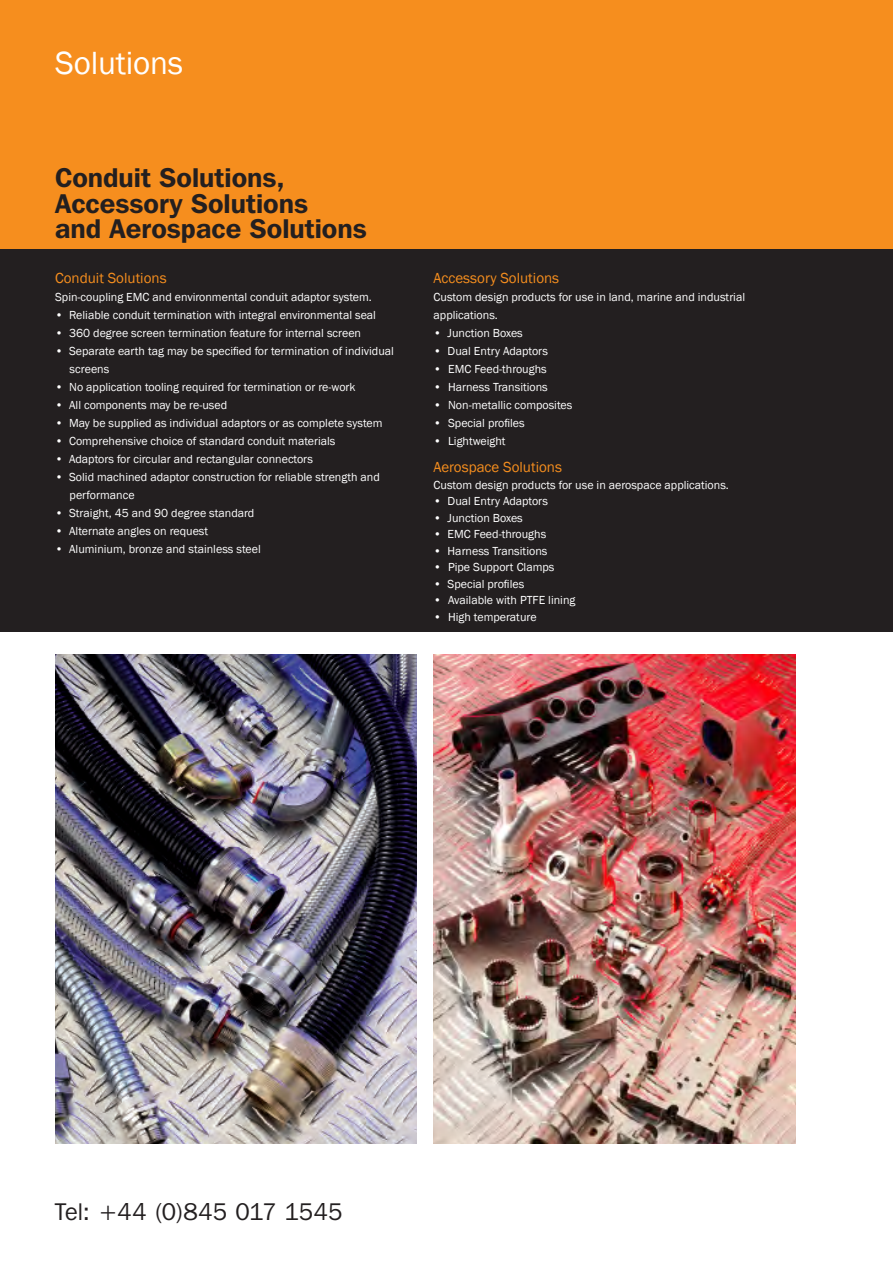
<style>
.page{position:relative;width:893px;height:1263px;background:#fff}
.page>*{position:absolute;margin:0;border:0;box-sizing:border-box;transform-origin:0 0}
.t1{font:33px "Franklin Gothic";letter-spacing:-.005em;color:#fff}
.Top-Sub-Header{font:600 27px "Franklin Gothic IT Cby BT";color:#231f20}
.t2{font:24px "Franklin Gothic IT Cby BT";letter-spacing:.01em;color:#231f20}
.Body-White{font:15px "Franklin Gothic";color:#f68e1e}
.Product-Info-Inset{font:12px/18px "Franklin Gothic";color:#fff}
.Product-Info-Inset-S{font:12px "Franklin Gothic";color:#fff}
.Body-White-2{font:12px/18px "Franklin Gothic";color:#fff}
</style>
<div class="page">
<div style="left:0;top:0;width:893px;height:268px;background:#f68e1e"></div>
<div style="left:0;top:249px;width:893px;height:382px;background:#231f20"></div>
<img style="left:55px;top:655px;width:362px;height:488px">
<img style="left:434px;top:655px;width:361px;height:489px">
<p class="t1" style="left:55px;top:43px;width:130px">Solutions</p>
<p class="Top-Sub-Header" style="left:55px;top:161px;width:231px">Conduit Solutions,</p>
<p class="Top-Sub-Header" style="left:55px;top:186px;width:255px">Accessory Solutions</p>
<p class="Top-Sub-Header" style="left:55px;top:212px;width:313px">and Aerospace Solutions</p>
<p class="Body-White" style="left:55px;top:268px;width:113px">Conduit Solutions</p>
<p class="Product-Info-Inset" style="left:55px;top:288px;width:318px">Spin-coupling EMC and environmental conduit adaptor system.</p>
<p class="Product-Info-Inset" style="left:55px;top:306px;width:322px">• Reliable conduit termination with integral environmental seal</p>
<p class="Product-Info-Inset" style="left:55px;top:324px;width:307px">• 360 degree screen termination feature for internal screen</p>
<p class="Product-Info-Inset" style="left:70px;top:342px;width:326px;text-indent:-15px">• Separate earth tag may be specified for termination of individual screens</p>
<p class="Product-Info-Inset" style="left:55px;top:378px;width:302px">• No application tooling required for termination or re-work</p>
<p class="Product-Info-Inset" style="left:55px;top:396px;width:174px">• All components may be re-used</p>
<p class="Product-Info-Inset" style="left:55px;top:414px;width:329px">• May be supplied as individual adaptors or as complete system</p>
<p class="Product-Info-Inset" style="left:55px;top:432px;width:282px">• Comprehensive choice of standard conduit materials</p>
<p class="Product-Info-Inset" style="left:55px;top:450px;width:259px">• Adaptors for circular and rectangular connectors</p>
<p class="Product-Info-Inset" style="left:70px;top:468px;width:312px;text-indent:-15px">• Solid machined adaptor construction for reliable strength and performance</p>
<p class="Product-Info-Inset" style="left:55px;top:504px;width:201px">• Straight, 45 and 90 degree standard</p>
<p class="Product-Info-Inset" style="left:55px;top:522px;width:155px">• Alternate angles on request</p>
<p class="Product-Info-Inset" style="left:55px;top:540px;width:207px">• Aluminium, bronze and stainless steel</p>
<p class="Body-White" style="left:434px;top:268px;width:127px">Accessory Solutions</p>
<p class="Body-White-2" style="left:434px;top:288px;width:313px">Custom design products for use in land, marine and industrial applications.</p>
<p class="Product-Info-Inset" style="left:434px;top:324px;width:91px">• Junction Boxes</p>
<p class="Product-Info-Inset" style="left:434px;top:342px;width:116px">• Dual Entry Adaptors</p>
<p class="Product-Info-Inset" style="left:434px;top:360px;width:115px">• EMC Feed-throughs</p>
<p class="Product-Info-Inset" style="left:434px;top:378px;width:116px">• Harness Transitions</p>
<p class="Product-Info-Inset" style="left:434px;top:396px;width:140px">• Non-metallic composites</p>
<p class="Product-Info-Inset" style="left:434px;top:414px;width:93px">• Special profiles</p>
<p class="Product-Info-Inset" style="left:434px;top:432px;width:74px">• Lightweight</p>
<p class="Body-White" style="left:434px;top:458px;width:130px">Aerospace Solutions</p>
<p class="Product-Info-Inset-S" style="left:434px;top:477px;width:297px">Custom design products for use in aerospace applications.</p>
<p class="Product-Info-Inset-S" style="left:434px;top:494px;width:116px">• Dual Entry Adaptors</p>
<p class="Product-Info-Inset-S" style="left:434px;top:510px;width:91px">• Junction Boxes</p>
<p class="Product-Info-Inset-S" style="left:434px;top:527px;width:114px">• EMC Feed-throughs</p>
<p class="Product-Info-Inset-S" style="left:434px;top:543px;width:115px">• Harness Transitions</p>
<p class="Product-Info-Inset-S" style="left:434px;top:560px;width:122px">• Pipe Support Clamps</p>
<p class="Product-Info-Inset-S" style="left:434px;top:576px;width:92px">• Special profiles</p>
<p class="Product-Info-Inset-S" style="left:434px;top:593px;width:143px">• Available with PTFE lining</p>
<p class="Product-Info-Inset-S" style="left:434px;top:609px;width:105px">• High temperature</p>
<p class="t2" style="left:55px;top:1197px;width:289px">Tel: +44 (0)845 017 1545</p>
</div>
